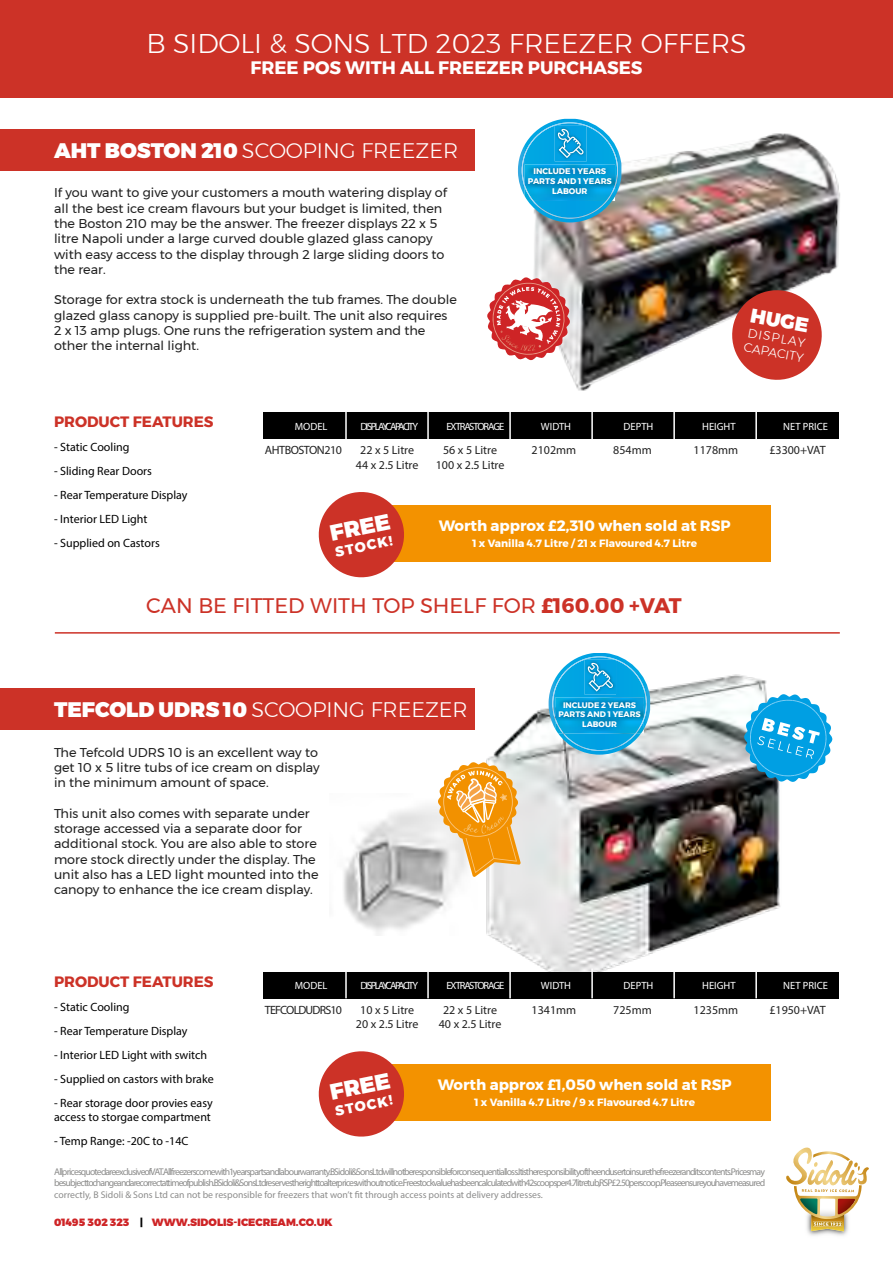
<style>
.page{position:relative;width:893px;height:1263px;background:#fff}
.page>*{position:absolute;margin:0;border:0;box-sizing:border-box;transform-origin:0 0}
.t1{font:300 27px "Montserrat";color:#fff}
.t2{font:900 22.2px "Montserrat";color:#fff}
.t3{font:300 21px "Montserrat";color:#fff}
.t4{font:21px "Montserrat";color:#cc3227}
.t5{font:900 19.8px "Montserrat";color:#fff}
.t6{font:700 18px "Montserrat";color:#fff}
.t7{font:700 15px "Montserrat";color:#fff}
.t8{font:700 15px "Montserrat";color:#cc3227}
.t9{font:800 13.95px "Montserrat";color:#fff}
.t10{font:12.75px/15.3px "Montserrat";color:#212121}
.t11{font:300 12.45px/14.9px "Montserrat";color:#fff}
.t12{font:12px/14.4px "Myriad Pro";color:#000}
.t13{font:12px/14.4px "Myriad Pro";color:#212121;text-align:center}
.t14{font:12px "Myriad Pro";letter-spacing:-.065em;color:#212121}
.t15{font:12px "Myriad Pro";letter-spacing:-.04em;color:#212121}
.t16{font:700 10.5px "Montserrat";color:#fff}
.t17{font:10.5px "Myriad Pro";letter-spacing:-.06em;color:#fff}
.t18{font:900 10.5px "Montserrat";color:#ce2426}
.t19{font:10.5px "Myriad Pro";letter-spacing:-.14em;color:#fff}
.t20{font:10.5px "Myriad Pro";letter-spacing:-.1em;color:#fff}
.t21{font:10.5px "Myriad Pro";color:#fff}
.t22{font:9.75px/11.7px "Myriad Pro";color:#8c8c8b;text-align:justify}
.t23{font:700 8.1px/9.8px "Montserrat";color:#fff;text-align:center}
.t24{font:700 7.95px/9.6px "Montserrat";color:#fff;text-align:center}
.s1{font-weight:900}
.s2{font-weight:700}
.s3{color:#000}
</style>
<div class="page">
<img style="left:343px;top:806px;width:117px;height:130px">
<img style="left:470px;top:674px;width:328px;height:325px">
<div style="left:347px;top:505px;width:423px;height:57px;background:#f39200"></div>
<div style="left:347px;top:1065px;width:423px;height:56px;background:#f39200"></div>
<img style="left:534px;top:118px;width:306px;height:273px">
<div style="left:0;top:129px;width:475px;height:41px;background:#cc3227"></div>
<div style="left:0;top:689px;width:475px;height:41px;background:#cc3227"></div>
<div style="left:0;top:0;width:893px;height:98px;background:#cc3227"></div>
<div style="left:263px;top:413px;width:576px;height:26px;background:#000"></div>
<div style="left:263px;top:972px;width:576px;height:26px;background:#000"></div>
<hr style="left:55px;top:632px;width:785px;height:2px;background:#cc3227">
<svg style="left:728px;top:286px;width:97px;height:98px"></svg>
<hr style="left:345px;top:409px;width:2px;height:30px;background:#fff">
<hr style="left:345px;top:968px;width:2px;height:30px;background:#fff">
<hr style="left:427px;top:409px;width:2px;height:30px;background:#fff">
<hr style="left:427px;top:968px;width:2px;height:30px;background:#fff">
<hr style="left:509px;top:409px;width:2px;height:30px;background:#fff">
<hr style="left:509px;top:968px;width:2px;height:30px;background:#fff">
<hr style="left:591px;top:409px;width:2px;height:30px;background:#fff">
<hr style="left:591px;top:968px;width:2px;height:30px;background:#fff">
<hr style="left:673px;top:409px;width:2px;height:30px;background:#fff">
<hr style="left:673px;top:968px;width:2px;height:30px;background:#fff">
<hr style="left:755px;top:409px;width:2px;height:30px;background:#fff">
<hr style="left:755px;top:968px;width:2px;height:30px;background:#fff">
<img style="left:807px;top:1231px;width:41px;height:5px">
<svg style="left:786px;top:1147px;width:76px;height:84px"></svg>
<svg style="left:487px;top:276px;width:84px;height:86px"></svg>
<svg style="left:318px;top:492px;width:86px;height:86px"></svg>
<svg style="left:318px;top:1051px;width:90px;height:86px"></svg>
<svg style="left:744px;top:694px;width:88px;height:88px"></svg>
<svg style="left:437px;top:761px;width:84px;height:116px"></svg>
<img style="left:449px;top:808px;width:54px;height:22px">
<svg style="left:518px;top:119px;width:103px;height:103px;background:#3baddb"></svg>
<svg style="left:549px;top:653px;width:101px;height:102px;background:#3db0dd"></svg>
<h1 class="t1" style="left:146px;top:23px;width:602px">B SIDOLI &amp; SONS LTD 2023 FREEZER OFFERS</h1>
<h3 class="t6" style="left:250px;top:53px;width:393px">FREE POS WITH ALL FREEZER PURCHASES</h3>
<h3 class="t3" style="left:54px;top:134px;width:406px"><span class="s1">AHT BOSTON 210</span> SCOOPING FREEZER</h3>
<p class="t10" style="left:54px;top:185px;width:395px">If you want to give your customers a mouth watering display of all the best ice cream flavours but your budget is limited, then the Boston 210 may be the answer. The freezer displays 22 x 5 litre Napoli under a large curved double glazed glass canopy with easy access to the display through 2 large sliding doors to the rear.</p>
<p class="t10" style="left:54px;top:292px;width:404px">Storage for extra stock is underneath the tub frames. The double glazed glass canopy is supplied pre-built. The unit also requires 2 x 13 amp plugs. One runs the refrigeration system and the other the internal light.</p>
<p class="t23" style="left:528px;top:167px;width:85px">INCLUDE 1 YEARS<br>PARTS AND 1 YEARS<br>LABOUR</p>
<h3 class="t5" style="left:754px;top:299px;width:60px;rotate:10deg">HUGE</h3>
<p class="t11" style="left:748px;top:324px;width:62px;rotate:11deg">DISPLAY<br>CAPACITY</p>
<p class="t8" style="left:54px;top:410px;width:161px">PRODUCT FEATURES</p>
<p class="t12" style="left:54px;top:440px;width:77px">- Static Cooling</p>
<p class="t12" style="left:54px;top:464px;width:99px">- Sliding Rear Doors</p>
<p class="t12" style="left:54px;top:488px;width:135px">- Rear Temperature Display</p>
<p class="t12" style="left:54px;top:512px;width:95px">- Interior LED Light</p>
<p class="t12" style="left:54px;top:536px;width:107px">- Supplied on Castors</p>
<p class="t17" style="left:295px;top:420px;width:34px">MODEL</p>
<p class="t19" style="left:360px;top:420px;width:59px">DISPLAY CAPACITY</p>
<p class="t20" style="left:446px;top:420px;width:59px">EXTRA STORAGE</p>
<p class="t17" style="left:541px;top:420px;width:32px">WIDTH</p>
<p class="t17" style="left:624px;top:420px;width:31px">DEPTH</p>
<p class="t17" style="left:702px;top:420px;width:35px">HEIGHT</p>
<p class="t21" style="left:783px;top:420px;width:46px">NET PRICE</p>
<p class="t15" style="left:265px;top:443px;width:78px">AHT BOSTON 210</p>
<p class="t13" style="left:356px;top:443px;width:64px">22 x 5 Litre<br>44 x 2.5 Litre</p>
<p class="t13" style="left:436px;top:443px;width:70px">56 x 5 Litre<br>100 x 2.5 Litre</p>
<p class="t13" style="left:532px;top:443px;width:46px">2102mm</p>
<p class="t13" style="left:613px;top:443px;width:40px">854mm</p>
<p class="t13" style="left:694px;top:443px;width:46px">1178mm</p>
<p class="t13" style="left:769px;top:443px;width:58px">£3300+VAT</p>
<h2 class="t2" style="left:327px;top:515px;width:62px;rotate:-11deg">FREE</h2>
<p class="t9" style="left:333px;top:541px;width:60px;rotate:-12deg">STOCK!</p>
<p class="t7" style="left:439px;top:513px;width:293px">Worth approx £2,310 when sold at RSP</p>
<p class="t16" style="left:472px;top:535px;width:226px">1 x Vanilla 4.7 Litre / 21 x Flavoured 4.7 Litre</p>
<h3 class="t4" style="left:146px;top:589px;width:537px">CAN BE FITTED WITH TOP SHELF FOR <span class="s2">£160.00 +VAT</span></h3>
<h3 class="t3" style="left:54px;top:694px;width:415px"><span class="s1">TEFCOLD UDRS 10</span> SCOOPING FREEZER</h3>
<p class="t10" style="left:54px;top:744px;width:267px">The Tefcold UDRS 10 is an excellent way to get 10 x 5 litre tubs of ice cream on display in the minimum amount of space.</p>
<p class="t10" style="left:54px;top:805px;width:266px">This unit also comes with separate under storage accessed via a separate door for additional stock. You are also able to store more stock directly under the display. The unit also has a LED light mounted into the canopy to enhance the ice cream display.</p>
<p class="t24" style="left:558px;top:700px;width:84px">INCLUDE 2 YEARS<br>PARTS AND 1 YEARS<br>LABOUR</p>
<p class="t8" style="left:54px;top:969px;width:161px">PRODUCT FEATURES</p>
<p class="t12" style="left:54px;top:999px;width:77px">- Static Cooling</p>
<p class="t12" style="left:54px;top:1023px;width:135px">- Rear Temperature Display</p>
<p class="t12" style="left:54px;top:1047px;width:155px">- Interior LED Light with switch</p>
<p class="t12" style="left:54px;top:1071px;width:161px">- Supplied on castors with brake</p>
<p class="t12" style="left:54px;top:1095px;width:160px">- Rear storage door provies easy access to storgae compartment</p>
<p class="t12" style="left:54px;top:1134px;width:136px">- Temp Range: -20C to -14C</p>
<p class="t17" style="left:295px;top:979px;width:34px">MODEL</p>
<p class="t19" style="left:360px;top:979px;width:59px">DISPLAY CAPACITY</p>
<p class="t20" style="left:446px;top:979px;width:59px">EXTRA STORAGE</p>
<p class="t17" style="left:541px;top:979px;width:32px">WIDTH</p>
<p class="t17" style="left:624px;top:979px;width:31px">DEPTH</p>
<p class="t17" style="left:702px;top:979px;width:35px">HEIGHT</p>
<p class="t14" style="left:265px;top:1002px;width:78px">TEFCOLD UDRS 10</p>
<p class="t13" style="left:356px;top:1002px;width:64px">10 x 5 Litre<br>20 x 2.5 Litre</p>
<p class="t13" style="left:439px;top:1002px;width:64px">22 x 5 Litre<br>40 x 2.5 Litre</p>
<p class="t13" style="left:532px;top:1002px;width:46px">1341mm</p>
<p class="t13" style="left:613px;top:1002px;width:40px">725mm</p>
<p class="t13" style="left:694px;top:1002px;width:46px">1235mm</p>
<h2 class="t2" style="left:327px;top:1074px;width:62px;rotate:-11deg">FREE</h2>
<p class="t9" style="left:333px;top:1100px;width:60px;rotate:-12deg">STOCK!</p>
<p class="t7" style="left:438px;top:1072px;width:295px">Worth approx £1,050 when sold at RSP</p>
<p class="t16" style="left:474px;top:1094px;width:222px">1 x Vanilla 4.7 Litre / 9 x Flavoured 4.7 Litre</p>
<p class="t21" style="left:783px;top:979px;width:46px">NET PRICE</p>
<p class="t13" style="left:769px;top:1002px;width:58px">£1950+VAT</p>
<p class="t22" style="left:54px;top:1165px;width:712px">Allprices quoted are exclusive of VAT.Allfreezers come with 1 years parts and labour warranty.B Sidoli&amp; Sons Ltd willnot be responsible for consequentialloss.It is the responsibility of the end user to insure the freezer and its contents.Prices may be subject to change and are correct at time of publish.B Sidoli&amp; Sons Ltd reserves the right to alter prices without notice.Free stock value has been calculated with 42 scoops per 4.7 litre tub,RSP £2.50 per scoop.Please ensure you have measured correctly, B Sidoli &amp; Sons Ltd can not be responsible for freezers that won’t fit through access points at delivery addresses.</p>
<p class="t18" style="left:54px;top:1214px;width:280px">01495 302 323 <span class="s3">|</span> WWW.SIDOLIS-ICECREAM.CO.UK</p>
</div>
